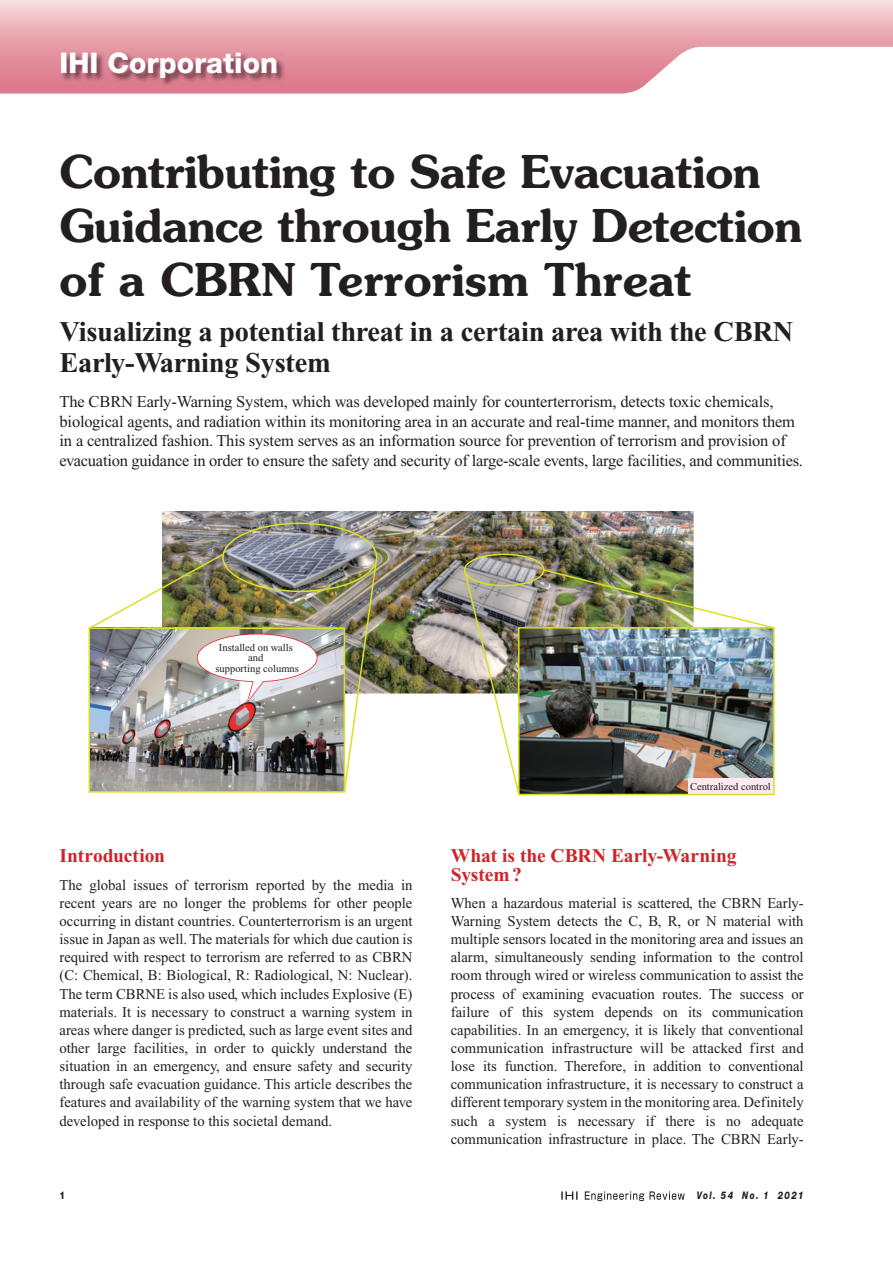
<style>
.page{position:relative;width:893px;height:1263px;background:#fff}
.page>*{position:absolute;margin:0;border:0;box-sizing:border-box;transform-origin:0 0}
.t1{font:600 45px/54px "Souvenir";letter-spacing:-.01em;color:#231f20}
.t2{font:700 28.5px/31.5px "Times New Roman";letter-spacing:-.01em;color:#231f20}
.t3{font:800 28.5px "Helvetica Neue LT Std";color:#fff}
.t4{font:700 19.5px/18.1px "Times New Roman";letter-spacing:-.005em;color:#d1232a}
.t5{font:16.5px/19.5px "Times New Roman";letter-spacing:-.01em;color:#231f20}
.t6{font:15px/18.1px "Times New Roman";color:#231f20;text-align:justify}
.t7{font:10.5px/10.5px "Times New Roman";color:#231f20;text-align:center}
.t8{font:italic 800 10.5px "Helvetica Neue LT Std";letter-spacing:.165em;color:#231f20;scale:.78 1}
.t9{font:800 10.5px "Helvetica Neue LT Std";color:#231f20;scale:.85 1}
</style>
<div class="page">
<svg style="left:561px;top:1191px;width:124px;height:10px"></svg>
<svg style="left:0;top:0;width:893px;height:94px"></svg>
<img style="left:61px;top:53px;width:224px;height:34px">
<img style="left:162px;top:512px;width:532px;height:182px">
<img style="left:92px;top:630px;width:250px;height:160px">
<img style="left:521px;top:630px;width:251px;height:162px">
<div style="left:198px;top:634px;width:119px;height:47px;background:#fff;border-radius:50%"></div>
<svg style="left:245px;top:679px;width:33px;height:28px"></svg>
<div style="left:222px;top:523px;width:155px;height:69px;border:2px solid #d9e024;border-radius:50%"></div>
<div style="left:464px;top:553px;width:80px;height:33px;border:2px solid #d9e024;border-radius:50%"></div>
<img style="left:90px;top:552px;width:135px;height:75px">
<img style="left:343px;top:556px;width:35px;height:237px">
<img style="left:463px;top:568px;width:58px;height:226px">
<img style="left:542px;top:568px;width:231px;height:59px">
<div style="left:688px;top:778px;width:86px;height:16px;background:#fce9f1"></div>
<div style="left:518px;top:627px;width:257px;height:168px;border:2px solid #d9e024"></div>
<div style="left:89px;top:627px;width:256px;height:166px;border:2px solid #d9e024"></div>
<h2 class="t3" style="left:60px;top:46px;width:220px">IHI Corporation</h2>
<h1 class="t1" style="left:60px;top:145px;width:744px">Contributing to Safe Evacuation<br>Guidance through Early Detection of a CBRN Terrorism Threat</h1>
<h2 class="t2" style="left:60px;top:316px;width:735px">Visualizing a potential threat in a certain area with the CBRN<br>Early-Warning System</h2>
<p class="t5" style="left:60px;top:392px;width:745px">The CBRN Early-Warning System, which was developed mainly for counterterrorism, detects toxic chemicals, biological agents, and radiation within its monitoring area in an accurate and real-time manner, and monitors them in a centralized fashion. This system serves as an information source for prevention of terrorism and provision of evacuation guidance in order to ensure the safety and security of large-scale events, large facilities, and communities.</p>
<p class="t7" style="left:215px;top:642px;width:85px">Installed on walls and<br>supporting columns</p>
<h3 class="t4" style="left:60px;top:847px;width:107px">Introduction</h3>
<p class="t6" style="left:60px;top:875px;width:354px">The global issues of terrorism reported by the media in recent years are no longer the problems for other people occurring in distant countries. Counterterrorism is an urgent issue in Japan as well. The materials for which due caution is required with respect to terrorism are referred to as CBRN (C: Chemical, B: Biological, R: Radiological, N: Nuclear).<br>The term CBRNE is also used, which includes Explosive (E) materials. It is necessary to construct a warning system in areas where danger is predicted, such as large event sites and other large facilities, in order to quickly understand the situation in an emergency, and ensure safety and security through safe evacuation guidance. This article describes the features and availability of the warning system that we have developed in response to this societal demand.</p>
<p class="t7" style="left:690px;top:781px;width:82px">Centralized control</p>
<h3 class="t4" style="left:451px;top:847px;width:287px">What is the CBRN Early-Warning<br>System ?</h3>
<p class="t6" style="left:451px;top:894px;width:354px">When a hazardous material is scattered, the CBRN Early-Warning System detects the C, B, R, or N material with multiple sensors located in the monitoring area and issues an alarm, simultaneously sending information to the control room through wired or wireless communication to assist the process of examining evacuation routes. The success or failure of this system depends on its communication capabilities. In an emergency, it is likely that conventional communication infrastructure will be attacked first and lose its function. Therefore, in addition to conventional communication infrastructure, it is necessary to construct a different temporary system in the monitoring area. Definitely such a system is necessary if there is no adequate communication infrastructure in place. The CBRN Early-</p>
<p class="t9" style="left:60px;top:1189px;width:8px">1</p>
<p class="t8" style="left:697px;top:1189px;width:139px">Vol. 54 No. 1 2021</p>
</div>
